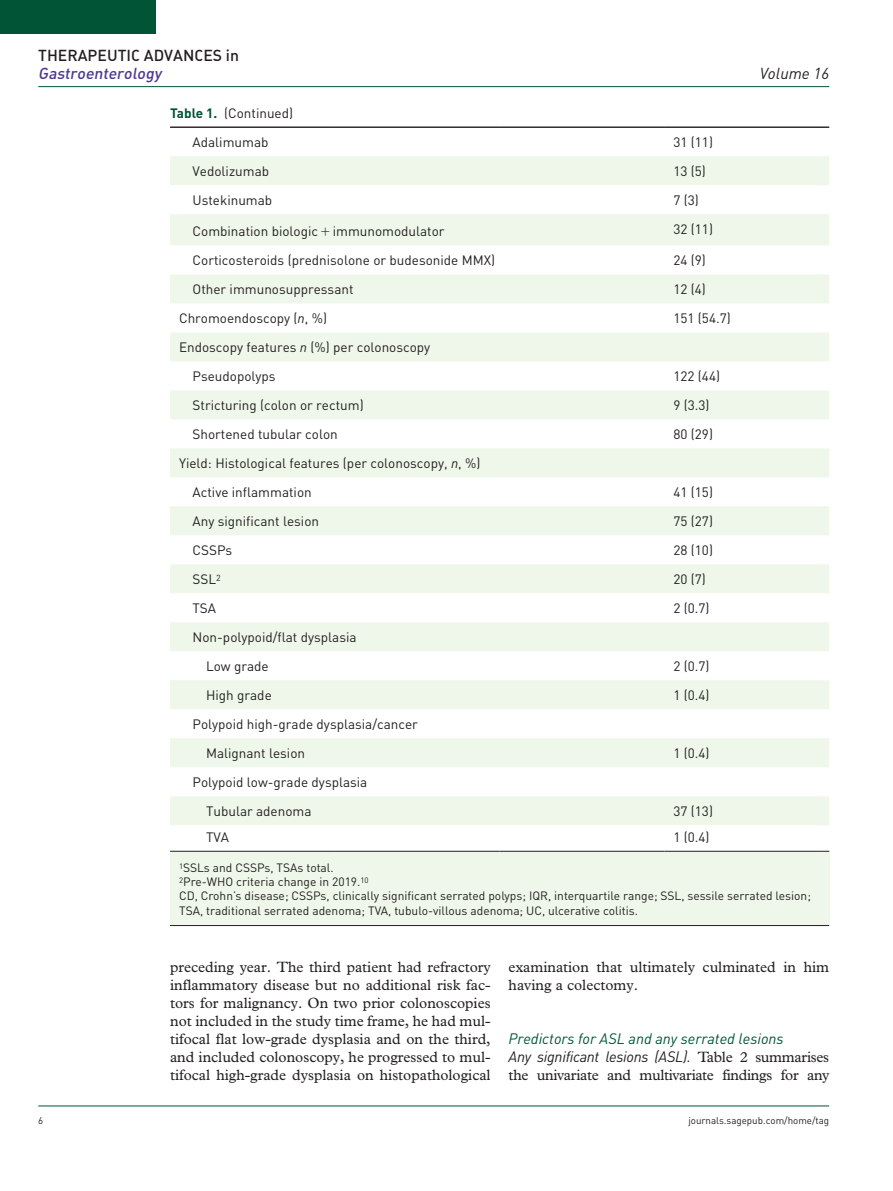
<style>
.page{position:relative;width:893px;height:1191px;background:#fff}
.page>*{position:absolute;margin:0;border:0;box-sizing:border-box;transform-origin:0 0}
.t1{font:15.75px "DIN Medium Alternate";color:#231f20}
.t2{font:italic 15.75px "DIN Medium Alternate";color:#4f3890}
.t3{font:italic 15.75px "DIN";color:#231f20}
.t4{font:15px/18px "Plantin Std";color:#231f20;text-align:justify}
.t5{font:italic 15px/18px "DIN";letter-spacing:-.005em;color:#015436}
.t6{font:15px "Plantin Std";letter-spacing:-.02em;color:#231f20}
.t7{font:13.5px/29px "DIN";color:#231f20}
.t8{font:12px/14.2px "DIN";color:#231f20}
.t9{font:9.75px "DIN";color:#231f20}
.s1{font-weight:700;color:#015436}
.s2{font-style:italic}
.s3{color:#231f20}
.s4{font-family:"Plantin Std";font-style:normal;color:#231f20}
</style>
<div class="page">
<hr style="left:38px;top:86px;width:791px;height:1px;background:#015436">
<hr style="left:38px;top:1105px;width:791px;height:1px;background:#015436">
<div style="left:0;top:0;width:155px;height:34px;background:#015436"></div>
<div style="left:170px;top:850px;width:659px;height:75px;background:#eff7ea"></div>
<hr style="left:170px;top:925px;width:659px;height:1px;background:#231f20">
<svg style="left:170px;top:156px;width:659px;height:669px;fill:#eff7ea"></svg>
<hr style="left:170px;top:851px;width:165px;height:1px;background:#231f20">
<hr style="left:335px;top:851px;width:165px;height:1px;background:#231f20">
<hr style="left:500px;top:851px;width:164px;height:1px;background:#231f20">
<hr style="left:664px;top:851px;width:165px;height:1px;background:#231f20">
<hr style="left:170px;top:127px;width:659px;height:1px;background:#231f20">
<svg style="left:321px;top:228px;width:8px;height:8px"></svg>
<p class="t1" style="left:38px;top:45px;width:202px">THERAPEUTIC ADVANCES IN</p>
<p class="t2" style="left:38px;top:63px;width:125px">Gastroenterology</p>
<p class="t7" style="left:170px;top:98px;width:125px"><span class="s1">Table 1.</span> (Continued)</p>
<p class="t7" style="left:193px;top:128px;width:77px">Adalimumab</p>
<p class="t7" style="left:673px;top:128px;width:41px">31 (11)</p>
<p class="t7" style="left:193px;top:157px;width:78px">Vedolizumab</p>
<p class="t7" style="left:673px;top:157px;width:34px">13 (5)</p>
<p class="t7" style="left:193px;top:186px;width:81px">Ustekinumab</p>
<p class="t7" style="left:673px;top:186px;width:27px">7 (3)</p>
<p class="t7" style="left:193px;top:217px;width:254px">Combination biologic immunomodulator</p>
<p class="t7" style="left:673px;top:214px;width:41px">32 (11)</p>
<p class="t7" style="left:193px;top:246px;width:304px">Corticosteroids (prednisolone or budesonide MMX)</p>
<p class="t7" style="left:673px;top:246px;width:34px">24 (9)</p>
<p class="t7" style="left:193px;top:275px;width:162px">Other immunosuppressant</p>
<p class="t7" style="left:673px;top:275px;width:34px">12 (4)</p>
<p class="t7" style="left:179px;top:304px;width:149px">Chromoendoscopy (<span class="s2">n</span>, %)</p>
<p class="t7" style="left:673px;top:304px;width:59px">151 (54.7)</p>
<p class="t7" style="left:193px;top:333px;width:239px;text-indent:-14px">Endoscopy features <span class="s2">n</span> (%) per colonoscopy<br>Pseudopolyps</p>
<p class="t7" style="left:673px;top:362px;width:48px">122 (44)</p>
<p class="t7" style="left:193px;top:391px;width:173px">Stricturing (colon or rectum)</p>
<p class="t7" style="left:673px;top:391px;width:38px">9 (3.3)</p>
<p class="t7" style="left:193px;top:420px;width:147px">Shortened tubular colon</p>
<p class="t7" style="left:673px;top:420px;width:41px">80 (29)</p>
<p class="t7" style="left:193px;top:449px;width:289px;text-indent:-14px">Yield: Histological features (per colonoscopy, <span class="s2">n</span>, %)<br>Active inflammation</p>
<p class="t7" style="left:673px;top:478px;width:41px">41 (15)</p>
<p class="t7" style="left:193px;top:507px;width:128px">Any significant lesion</p>
<p class="t7" style="left:673px;top:507px;width:41px">75 (27)</p>
<p class="t7" style="left:193px;top:536px;width:41px">CSSPs</p>
<p class="t7" style="left:673px;top:536px;width:41px">28 (10)</p>
<p class="t7" style="left:193px;top:565px;width:30px">SSL<sup>2</sup></p>
<p class="t7" style="left:673px;top:565px;width:34px">20 (7)</p>
<p class="t7" style="left:193px;top:594px;width:25px">TSA</p>
<p class="t7" style="left:673px;top:594px;width:38px">2 (0.7)</p>
<p class="t7" style="left:206px;top:622px;width:152px;text-indent:-14px">Non-polypoid/flat dysplasia<br>Low grade</p>
<p class="t7" style="left:673px;top:651px;width:38px">2 (0.7)</p>
<p class="t7" style="left:206px;top:680px;width:67px">High grade</p>
<p class="t7" style="left:673px;top:680px;width:38px">1 (0.4)</p>
<p class="t7" style="left:206px;top:709px;width:213px;text-indent:-14px">Polypoid high-grade dysplasia/cancer<br>Malignant lesion</p>
<p class="t7" style="left:673px;top:738px;width:38px">1 (0.4)</p>
<p class="t7" style="left:206px;top:767px;width:163px;text-indent:-14px">Polypoid low-grade dysplasia<br>Tubular adenoma</p>
<p class="t7" style="left:673px;top:796px;width:41px">37 (13)</p>
<p class="t3" style="left:760px;top:63px;width:71px">Volume 16</p>
<p class="t7" style="left:206px;top:822px;width:25px">TVA</p>
<p class="t7" style="left:673px;top:822px;width:38px">1 (0.4)</p>
<p class="t8" style="left:179px;top:860px;width:633px"><sup>1</sup>SSLs and CSSPs, TSAs total.<br><sup>2</sup>Pre-WHO criteria change in 2019.<sup>10<br></sup>CD, Crohn’s disease; CSSPs, clinically significant serrated polyps; IQR, interquartile range; SSL, sessile serrated lesion; TSA, traditional serrated adenoma; TVA, tubulo-villous adenoma; UC, ulcerative colitis.</p>
<p class="t4" style="left:170px;top:958px;width:322px">preceding year. The third patient had refractory inflammatory disease but no additional risk fac&shy;tors for malignancy. On two prior colonoscopies not included in the study time frame, he had mul&shy;tifocal flat low-grade dysplasia and on the third, and included colonoscopy, he progressed to mul&shy;tifocal high-grade dysplasia on histopathological</p>
<p class="t4" style="left:509px;top:958px;width:322px">examination that ultimately culminated in him having a colectomy.</p>
<p class="t5" style="left:509px;top:1029px;width:322px">Predictors for ASL and any serrated lesions<br><span class="s3">Any significant lesions (ASL).</span> <span class="s4">Table 2 summarises</span></p>
<p class="t6" style="left:509px;top:1066px;width:322px">the univariate and multivariate findings for any</p>
<p class="t9" style="left:38px;top:1114px;width:7px">6</p>
<p class="t9" style="left:688px;top:1114px;width:142px">journals.sagepub.com/home/tag</p>
</div>
